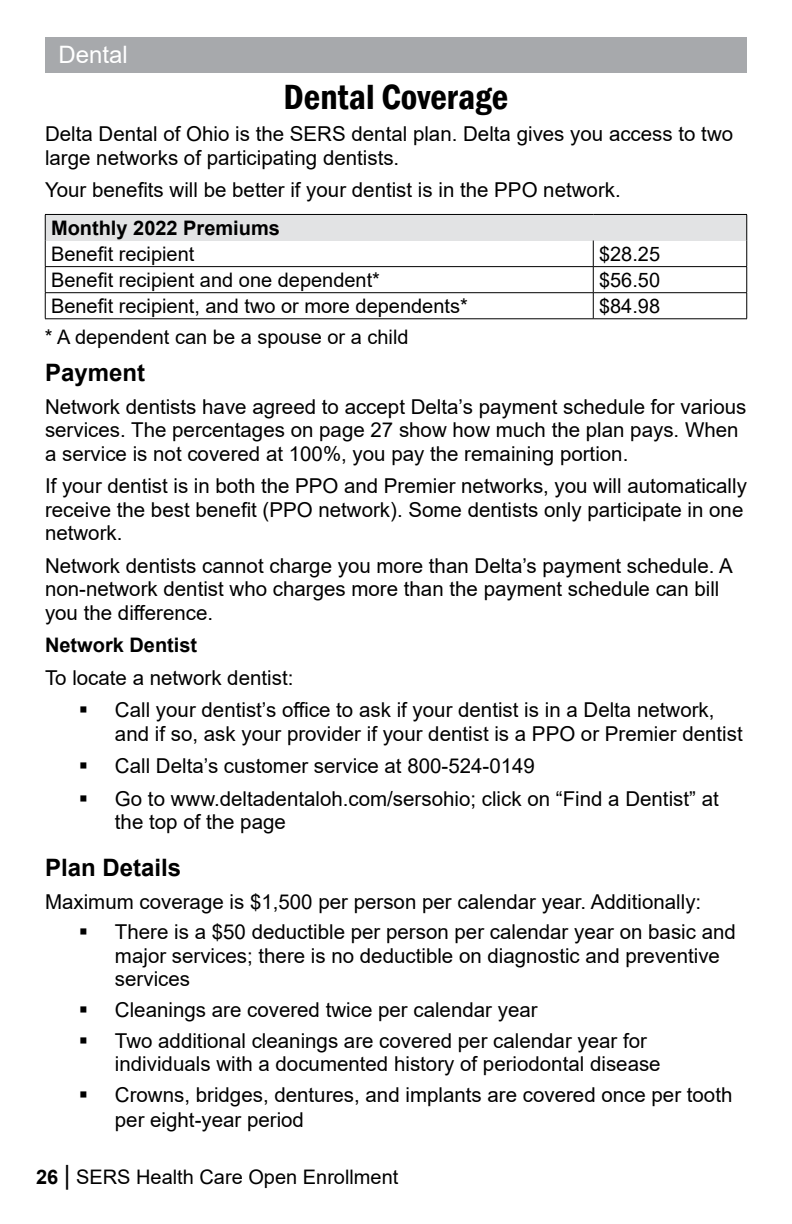
<style>
.page{position:relative;width:792px;height:1224px;background:#fff}
.page>*{position:absolute;margin:0;border:0;box-sizing:border-box;transform-origin:0 0}
.t1{font:600 condensed 36px "Franklin Gothic";color:#000}
.t2{font:700 24px "Arial";color:#000}
.t3{font:24px "Arial";color:#fff}
.t4{font:20.4px/23.4px "Arial";color:#000}
.t5{font:20px "Arial";color:#000}
.t6{font:700 20px "Arial";color:#000}
.s1{font-weight:700}
.s2{font-size:26px}
</style>
<div class="page">
<div style="left:45px;top:37px;width:702px;height:35px;background:#a7a9ac"></div>
<div style="left:45px;top:214px;width:702px;height:27px;background:#e2e3e4"></div>
<hr style="left:45px;top:266px;width:548px;height:1px;background:#000">
<hr style="left:593px;top:266px;width:154px;height:1px;background:#000">
<hr style="left:45px;top:292px;width:548px;height:1px;background:#000">
<hr style="left:593px;top:292px;width:154px;height:1px;background:#000">
<svg style="left:593px;top:241px;width:1px;height:77px"></svg>
<hr style="left:45px;top:318px;width:548px;height:1px;background:#000">
<hr style="left:593px;top:318px;width:154px;height:1px;background:#000">
<hr style="left:45px;top:214px;width:548px;height:1px;background:#000">
<svg style="left:45px;top:215px;width:1px;height:104px"></svg>
<hr style="left:593px;top:214px;width:154px;height:1px;background:#000">
<svg style="left:746px;top:215px;width:1px;height:104px"></svg>
<p class="t3" style="left:58px;top:38px;width:71px">Dental</p>
<h1 class="t1" style="left:284px;top:73px;width:226px">Dental Coverage</h1>
<p class="t4" style="left:45px;top:122px;width:690px">Delta Dental of Ohio is the SERS dental plan. Delta gives you access to two large networks of participating dentists.</p>
<p class="t4" style="left:45px;top:178px;width:577px">Your benefits will be better if your dentist is in the PPO network.</p>
<p class="t6" style="left:51px;top:214px;width:230px">Monthly 2022 Premiums</p>
<p class="t5" style="left:51px;top:240px;width:145px">Benefit recipient</p>
<p class="t5" style="left:599px;top:240px;width:63px">$28.25</p>
<p class="t5" style="left:51px;top:266px;width:331px">Benefit recipient and one dependent*</p>
<p class="t5" style="left:599px;top:266px;width:63px">$56.50</p>
<p class="t5" style="left:51px;top:292px;width:418px">Benefit recipient, and two or more dependents*</p>
<p class="t5" style="left:599px;top:292px;width:63px">$84.98</p>
<p class="t5" style="left:45px;top:323px;width:365px">* A dependent can be a spouse or a child</p>
<p class="t2" style="left:45px;top:356px;width:102px">Payment</p>
<p class="t4" style="left:45px;top:395px;width:703px">Network dentists have agreed to accept Delta’s payment schedule for various services. The percentages on page 27 show how much the plan pays. When a service is not covered at 100%, you pay the remaining portion.</p>
<p class="t4" style="left:45px;top:474px;width:703px">If your dentist is in both the PPO and Premier networks, you will automatically receive the best benefit (PPO network). Some dentists only participate in one network.</p>
<p class="t4" style="left:45px;top:554px;width:689px">Network dentists cannot charge you more than Delta’s payment schedule. A non-network dentist who charges more than the payment schedule can bill you the difference.</p>
<p class="t6" style="left:45px;top:631px;width:154px">Network Dentist</p>
<p class="t4" style="left:115px;top:661px;width:601px;line-height:32.4px;text-indent:-70px">To locate a network dentist:<br>Call your dentist’s office to ask if your dentist is in a Delta network,</p>
<p class="t4" style="left:115px;top:717px;width:629px;line-height:32.4px">and if so, ask your provider if your dentist is a PPO or Premier dentist<br>Call Delta’s customer service at 800-524-0149<br>Go to www.deltadentaloh.com/sersohio; click on “Find a Dentist” at</p>
<p class="t4" style="left:115px;top:810px;width:172px">the top of the page</p>
<p class="t2" style="left:45px;top:851px;width:138px">Plan Details</p>
<p class="t4" style="left:115px;top:886px;width:623px;line-height:30.8px;text-indent:-70px">Maximum coverage is $1,500 per person per calendar year. Additionally:<br>There is a $50 deductible per person per calendar year on basic and</p>
<p class="t4" style="left:115px;top:944px;width:607px">major services; there is no deductible on diagnostic and preventive services</p>
<p class="t4" style="left:115px;top:994px;width:534px;line-height:30.8px">Cleanings are covered twice per calendar year<br>Two additional cleanings are covered per calendar year for</p>
<p class="t4" style="left:115px;top:1049px;width:619px;line-height:30.8px">individuals with a documented history of periodontal disease<br>Crowns, bridges, dentures, and implants are covered once per tooth</p>
<p class="t4" style="left:115px;top:1108px;width:191px">per eight-year period</p>
<p class="t5" style="left:36px;top:1163px;width:364px"><span class="s1">26</span> <span class="s2">|</span> SERS Health Care Open Enrollment</p>
</div>
